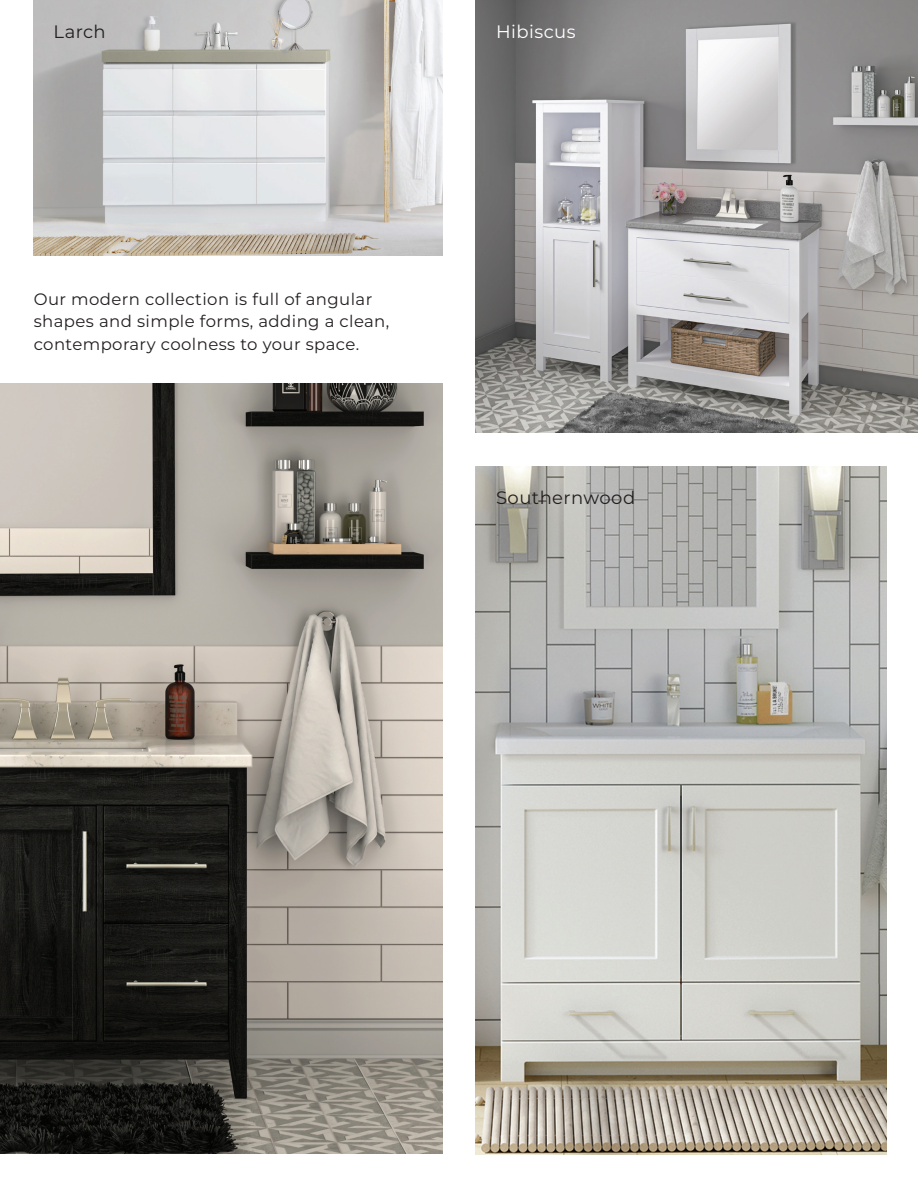
<style>
.page{position:relative;width:918px;height:1188px;background:#fff}
.page>*{position:absolute;margin:0;border:0;box-sizing:border-box;transform-origin:0 0}
.t1{font:18px "Montserrat";letter-spacing:.025em;color:#231f20}
.t2{font:18px "Montserrat";letter-spacing:.025em;color:#fff}
.t3{font:16.5px/22.5px "Montserrat";letter-spacing:.025em;color:#231f20}
</style>
<div class="page">
<img style="left:0;top:383px;width:442px;height:771px">
<img style="left:34px;top:0;width:408px;height:256px">
<img style="left:476px;top:0;width:442px;height:433px">
<img style="left:476px;top:467px;width:410px;height:687px">
<p class="t1" style="left:54px;top:19px;width:54px">Larch</p>
<p class="t2" style="left:496px;top:19px;width:81px">Hibiscus</p>
<p class="t3" style="left:34px;top:287px;width:357px">Our modern collection is full of angular shapes and simple forms, adding a clean, contemporary coolness to your space.</p>
<p class="t1" style="left:496px;top:486px;width:141px">Southernwood</p>
</div>
